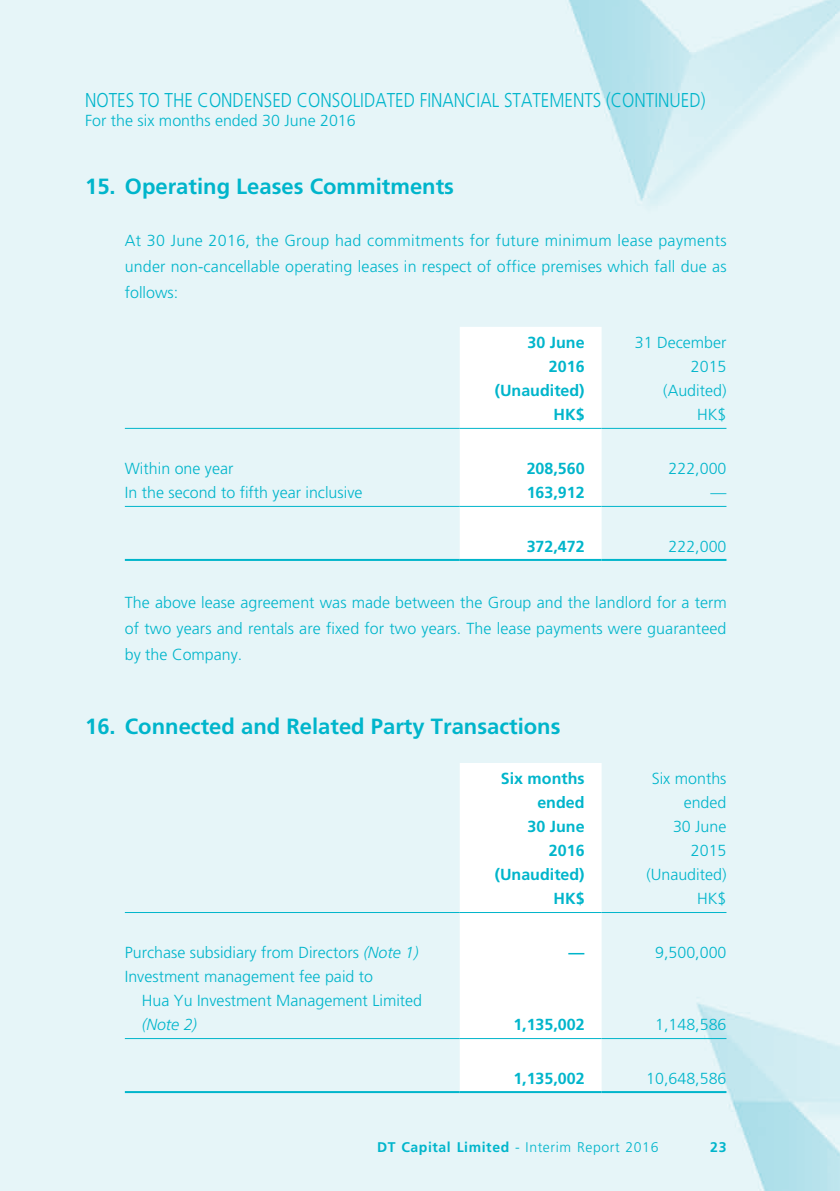
<style>
.page{position:relative;width:840px;height:1191px;background:#fff}
.page>*{position:absolute;margin:0;border:0;box-sizing:border-box;transform-origin:0 0}
.t1{font:700 22px "Frutiger LT Std";color:#00b5cb}
.t2{font:300 20px "Frutiger LT Std";color:#00b5cb;scale:.85 1}
.t3{font:300 16px/26px "Frutiger LT Std";color:#00b5cb;text-align:justify}
.t4{font:700 16px/24px "Frutiger LT Std";color:#00b5cb;text-align:right}
.t5{font:italic 300 16px "Frutiger LT Std";color:#00b5cb}
.t6{font:300 14px "Frutiger";letter-spacing:.04em;color:#00b5cb}
.t7{font:700 14px "Frutiger LT Std";color:#00b5cb}
.s1{font-style:italic}
.s2{font-weight:700}
</style>
<div class="page">
<div style="left:0;top:0;width:839px;height:1191px;background:#e6f5f8"></div>
<svg style="left:459px;top:327px;width:142px;height:232px"></svg>
<hr style="left:125px;top:428px;width:334px;height:1px;background:#00b5cb">
<hr style="left:459px;top:428px;width:142px;height:1px;background:#00b5cb">
<hr style="left:601px;top:428px;width:125px;height:1px;background:#00b5cb">
<hr style="left:125px;top:506px;width:334px;height:1px;background:#00b5cb">
<hr style="left:459px;top:506px;width:142px;height:1px;background:#00b5cb">
<hr style="left:601px;top:506px;width:125px;height:1px;background:#00b5cb">
<hr style="left:125px;top:559px;width:334px;height:2px;background:#00b5cb">
<hr style="left:459px;top:559px;width:142px;height:2px;background:#00b5cb">
<hr style="left:601px;top:559px;width:125px;height:2px;background:#00b5cb">
<svg style="left:459px;top:763px;width:142px;height:328px"></svg>
<hr style="left:125px;top:912px;width:334px;height:1px;background:#00b5cb">
<hr style="left:459px;top:912px;width:142px;height:1px;background:#00b5cb">
<hr style="left:601px;top:912px;width:125px;height:1px;background:#00b5cb">
<hr style="left:125px;top:1038px;width:334px;height:1px;background:#00b5cb">
<hr style="left:459px;top:1038px;width:142px;height:1px;background:#00b5cb">
<hr style="left:601px;top:1038px;width:125px;height:1px;background:#00b5cb">
<hr style="left:125px;top:1091px;width:334px;height:2px;background:#00b5cb">
<hr style="left:459px;top:1091px;width:142px;height:2px;background:#00b5cb">
<hr style="left:601px;top:1091px;width:125px;height:2px;background:#00b5cb">
<p class="t2" style="left:85px;top:89px;width:731px">NOTES TO THE CONDENSED CONSOLIDATED FINANCIAL STATEMENTS (CONTINU ED)</p>
<p class="t3" style="left:85px;top:108px;width:272px">For the six months ended 30 June 2016</p>
<h1 class="t1" style="left:85px;top:173px;width:370px">15. Operating Leases Commitments</h1>
<p class="t3" style="left:125px;top:228px;width:603px">At 30 June 2016, the Group had commitments for future minimum lease payments under non-cancellable operating leases in respect of office premises which fall due as follows:</p>
<p class="t4" style="left:527px;top:331px;width:58px">30 June<br>2016</p>
<p class="t3" style="left:634px;top:331px;width:93px;line-height:24px;text-align:right">31 December<br>2015</p>
<p class="t4" style="left:494px;top:379px;width:91px">(Unaudited)</p>
<p class="t3" style="left:663px;top:378px;width:65px">(Audited)</p>
<p class="t4" style="left:553px;top:403px;width:33px">HK$</p>
<p class="t3" style="left:696px;top:402px;width:31px">HK$</p>
<p class="t3" style="left:125px;top:456px;width:110px">Within one year</p>
<p class="t4" style="left:526px;top:457px;width:59px">208,560</p>
<p class="t3" style="left:668px;top:456px;width:59px">222,000</p>
<p class="t3" style="left:125px;top:480px;width:239px">In the second to fifth year inclusive</p>
<p class="t4" style="left:526px;top:481px;width:59px">163,912</p>
<p class="t3" style="left:710px;top:480px;width:17px">—</p>
<p class="t4" style="left:526px;top:535px;width:59px">372,472</p>
<p class="t3" style="left:668px;top:534px;width:59px">222,000</p>
<p class="t3" style="left:125px;top:589px;width:603px">The above lease agreement was made between the Group and the landlord for a term of two years and rentals are fixed for two years. The lease payments were guaranteed by the Company.</p>
<h1 class="t1" style="left:85px;top:713px;width:476px">16. Connected and Related Party Transactions</h1>
<p class="t4" style="left:500px;top:766px;width:85px">Six months</p>
<p class="t3" style="left:651px;top:766px;width:76px">Six months</p>
<p class="t4" style="left:537px;top:790px;width:49px">ended</p>
<p class="t3" style="left:683px;top:790px;width:44px">ended</p>
<p class="t4" style="left:527px;top:814px;width:58px">30 June</p>
<p class="t3" style="left:672px;top:814px;width:55px">30 June</p>
<p class="t4" style="left:548px;top:838px;width:37px">2016</p>
<p class="t3" style="left:690px;top:838px;width:37px">2015</p>
<p class="t4" style="left:494px;top:862px;width:91px">(Unaudited)</p>
<p class="t3" style="left:646px;top:862px;width:82px">(U naudited)</p>
<p class="t4" style="left:553px;top:886px;width:33px">HK$</p>
<p class="t3" style="left:696px;top:886px;width:31px">HK$</p>
<p class="t3" style="left:125px;top:940px;width:295px">Purchase subsidiary from Directors <span class="s1">(Note 1)</span></p>
<p class="t4" style="left:568px;top:940px;width:17px">—</p>
<p class="t3" style="left:654px;top:940px;width:73px">9,500,000</p>
<p class="t3" style="left:142px;top:965px;width:282px;line-height:24px;text-indent:-17px">Investment management fee paid to<br>Hua Yu Investment Management Limited</p>
<p class="t5" style="left:142px;top:1015px;width:57px">(Note 2)</p>
<p class="t4" style="left:513px;top:1012px;width:73px">1,135,002</p>
<p class="t3" style="left:654px;top:1012px;width:73px">1,148,586</p>
<p class="t4" style="left:513px;top:1066px;width:73px">1,135,002</p>
<p class="t3" style="left:646px;top:1066px;width:82px">10,648,586</p>
<p class="t6" style="left:377px;top:1139px;width:283px"><span class="s2">DT Capital Limited</span> - Interim Report 2016</p>
<p class="t7" style="left:710px;top:1138px;width:18px">23</p>
</div>
